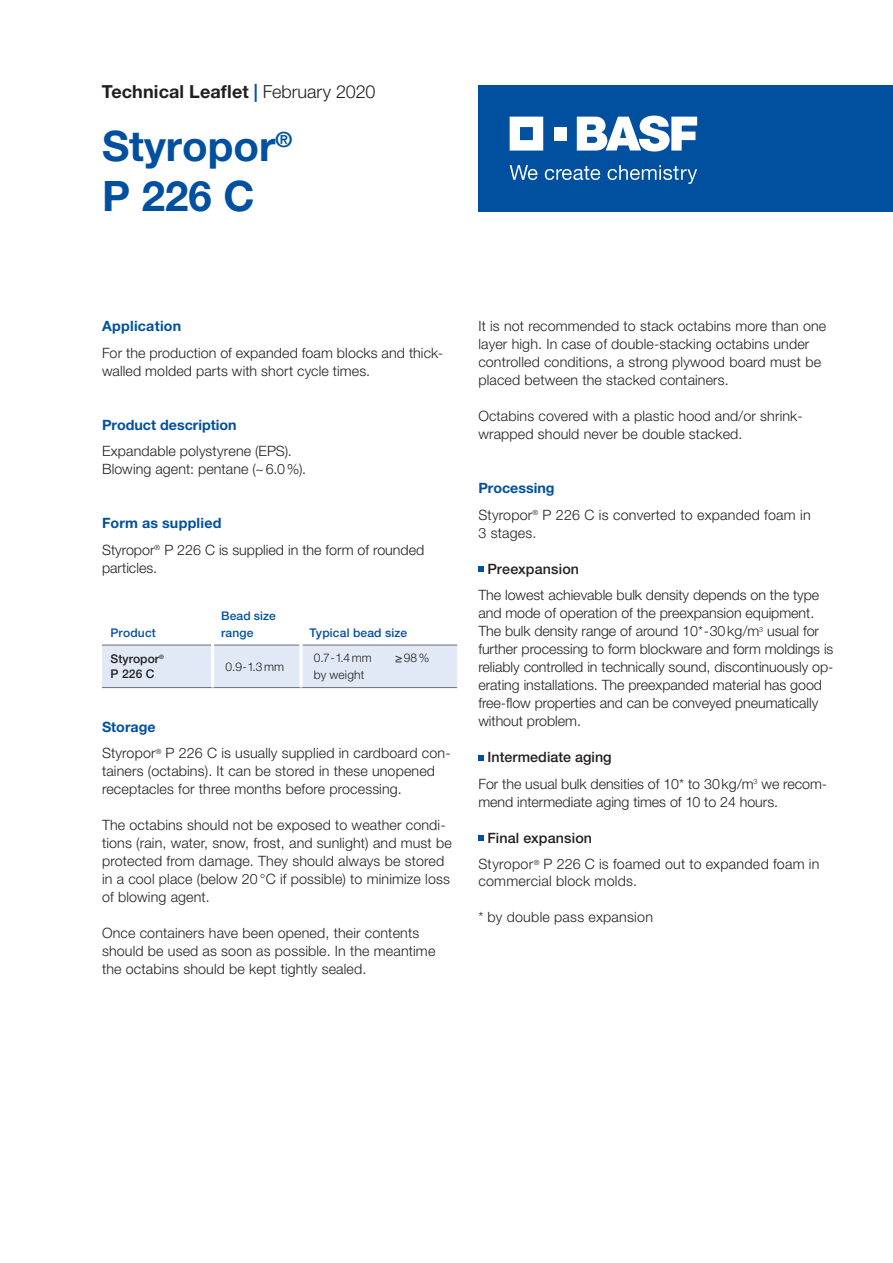
<style>
.page{position:relative;width:893px;height:1263px;background:#fff}
.page>*{position:absolute;margin:0;border:0;box-sizing:border-box;transform-origin:0 0}
.t1{font:700 42px/50.4px "Helvetica Neue LT Pro";color:#01509f}
.t2{font:700 18px "Helvetica Neue LT Pro";letter-spacing:.005em;color:#231f20}
.t3{font:300 14.25px/18px "Helvetica Neue LT Pro";letter-spacing:.01em;color:#231f20}
.t4{font:700 14.25px "Helvetica Neue LT Pro";color:#01509f}
.t5{font:500 14.25px "Helvetica Neue LT Pro";letter-spacing:.01em;color:#231f20}
.t6{font:500 12px/16.5px "Helvetica Neue LT Pro";letter-spacing:.015em;color:#01509f}
.t7{font:300 12px "Helvetica Neue LT Pro";letter-spacing:.015em;color:#231f20}
.t8{font:500 12px/14.4px "Helvetica Neue LT Pro";letter-spacing:.01em;color:#231f20}
.s1{color:#01509f}
.s2{font-weight:300}
.s3{font-weight:700;color:#01509f}
.s4{font-weight:500}
</style>
<div class="page">
<div style="left:478px;top:85px;width:415px;height:126px;background:#01509f"></div>
<svg style="left:510px;top:117px;width:33px;height:34px"></svg>
<div style="left:554px;top:127px;width:12px;height:13px;background:#fff"></div>
<svg style="left:577px;top:116px;width:120px;height:36px"></svg>
<svg style="left:510px;top:165px;width:27px;height:15px"></svg>
<svg style="left:545px;top:166px;width:55px;height:14px"></svg>
<svg style="left:608px;top:165px;width:89px;height:19px"></svg>
<svg style="left:478px;top:566px;width:5px;height:5px"></svg>
<svg style="left:478px;top:755px;width:5px;height:5px"></svg>
<svg style="left:478px;top:835px;width:5px;height:5px"></svg>
<div style="left:102px;top:646px;width:355px;height:41px;background:#e0e9f5"></div>
<hr style="left:102px;top:687px;width:111px;height:1px;background:#6c6d70">
<hr style="left:213px;top:687px;width:88px;height:1px;background:#6c6d70">
<hr style="left:301px;top:687px;width:156px;height:1px;background:#6c6d70">
<hr style="left:102px;top:645px;width:109px;height:1px;background:#6c6d70">
<hr style="left:214px;top:645px;width:86px;height:1px;background:#6c6d70">
<hr style="left:303px;top:645px;width:154px;height:1px;background:#6c6d70">
<hr style="left:211px;top:645px;width:3px;height:42px;background:#fff">
<hr style="left:300px;top:645px;width:3px;height:42px;background:#fff">
<p class="t2" style="left:102px;top:80px;width:275px">Technical Leaflet <span class="s1">|</span> <span class="s2">February 2020</span></p>
<h1 class="t1" style="left:102px;top:120px;width:192px">Styropor<sup>®<br></sup>P 226 C</h1>
<p class="t4" style="left:102px;top:317px;width:81px">Application</p>
<p class="t3" style="left:102px;top:343px;width:342px">For the production of expanded foam blocks and thick&shy;walled molded parts with short cycle times.</p>
<p class="t4" style="left:102px;top:416px;width:136px">Product description</p>
<p class="t3" style="left:102px;top:442px;width:205px">Expandable polystyrene (EPS).<br>Blowing agent: pentane (~6.0%).</p>
<p class="t3" style="left:102px;top:510px;width:324px;line-height:26.5px"><span class="s3">Form as supplied<br></span>Styropor<sup>®</sup> P 226 C is supplied in the form of rounded</p>
<p class="t3" style="left:102px;top:558px;width:57px">particles.</p>
<p class="t6" style="left:111px;top:624px;width:47px">Product</p>
<p class="t6" style="left:221px;top:607px;width:56px">Bead size range</p>
<p class="t8" style="left:111px;top:652px;width:55px">Styropor<sup>®<br></sup>P 226 C</p>
<p class="t7" style="left:225px;top:659px;width:60px">0.9-1.3mm</p>
<p class="t6" style="left:310px;top:624px;width:99px">Typical bead size</p>
<p class="t7" style="left:314px;top:651px;width:60px">0.7-1.4mm</p>
<p class="t7" style="left:395px;top:651px;width:36px">≥98%</p>
<p class="t7" style="left:314px;top:667px;width:52px">by weight</p>
<p class="t3" style="left:102px;top:713px;width:350px;line-height:26.5px"><span class="s3">Storage<br></span>Styropor<sup>®</sup> P 226 C is usually supplied in cardboard con-</p>
<p class="t3" style="left:102px;top:762px;width:335px">tainers (octabins). It can be stored in these unopened receptacles for three months before processing.</p>
<p class="t3" style="left:102px;top:816px;width:351px">The octabins should not be exposed to weather condi&shy;tions (rain, water, snow, frost, and sunlight) and must be protected from damage. They should always be stored in a cool place (below 20 °C if possible) to minimize loss of blowing agent.</p>
<p class="t3" style="left:102px;top:924px;width:335px">Once containers have been opened, their contents should be used as soon as possible. In the meantime the octabins should be kept tightly sealed.</p>
<p class="t3" style="left:478px;top:317px;width:349px">It is not recommended to stack octabins more than one layer high. In case of double-stacking octabins under controlled conditions, a strong plywood board must be placed between the stacked containers.</p>
<p class="t3" style="left:478px;top:407px;width:326px">Octabins covered with a plastic hood and/or shrink&shy;wrapped should never be double stacked.</p>
<p class="t3" style="left:478px;top:475px;width:334px;line-height:26.5px"><span class="s3">Processing<br></span>Styropor<sup>®</sup> P 226 C is converted to expanded foam in</p>
<p class="t3" style="left:478px;top:523px;width:60px">3 stages.</p>
<p class="t5" style="left:487px;top:560px;width:93px">Preexpansion</p>
<p class="t3" style="left:478px;top:586px;width:357px">The lowest achievable bulk density depends on the type and mode of operation of the preexpansion equipment.<br>The bulk density range of around 10*-30kg/m<sup>3</sup> usual for further processing to form blockware and form moldings is reliably controlled in technically sound, discontinuously op&shy;erating installations. The preexpanded material has good free-flow properties and can be conveyed pneumatically without problem.</p>
<p class="t3" style="left:478px;top:744px;width:350px;line-height:26.5px;text-indent:9px"><span class="s4">Intermediate aging<br></span>For the usual bulk densities of 10* to 30kg/m<sup>3</sup> we recom-</p>
<p class="t3" style="left:478px;top:792px;width:301px">mend intermediate aging times of 10 to 24 hours.</p>
<p class="t3" style="left:478px;top:824px;width:342px;line-height:26.5px;text-indent:9px"><span class="s4">Final expansion<br></span>Styropor<sup>®</sup> P 226 C is foamed out to expanded foam in</p>
<p class="t3" style="left:478px;top:872px;width:160px">commercial block molds.</p>
<p class="t3" style="left:478px;top:907px;width:176px">* by double pass expansion</p>
</div>
